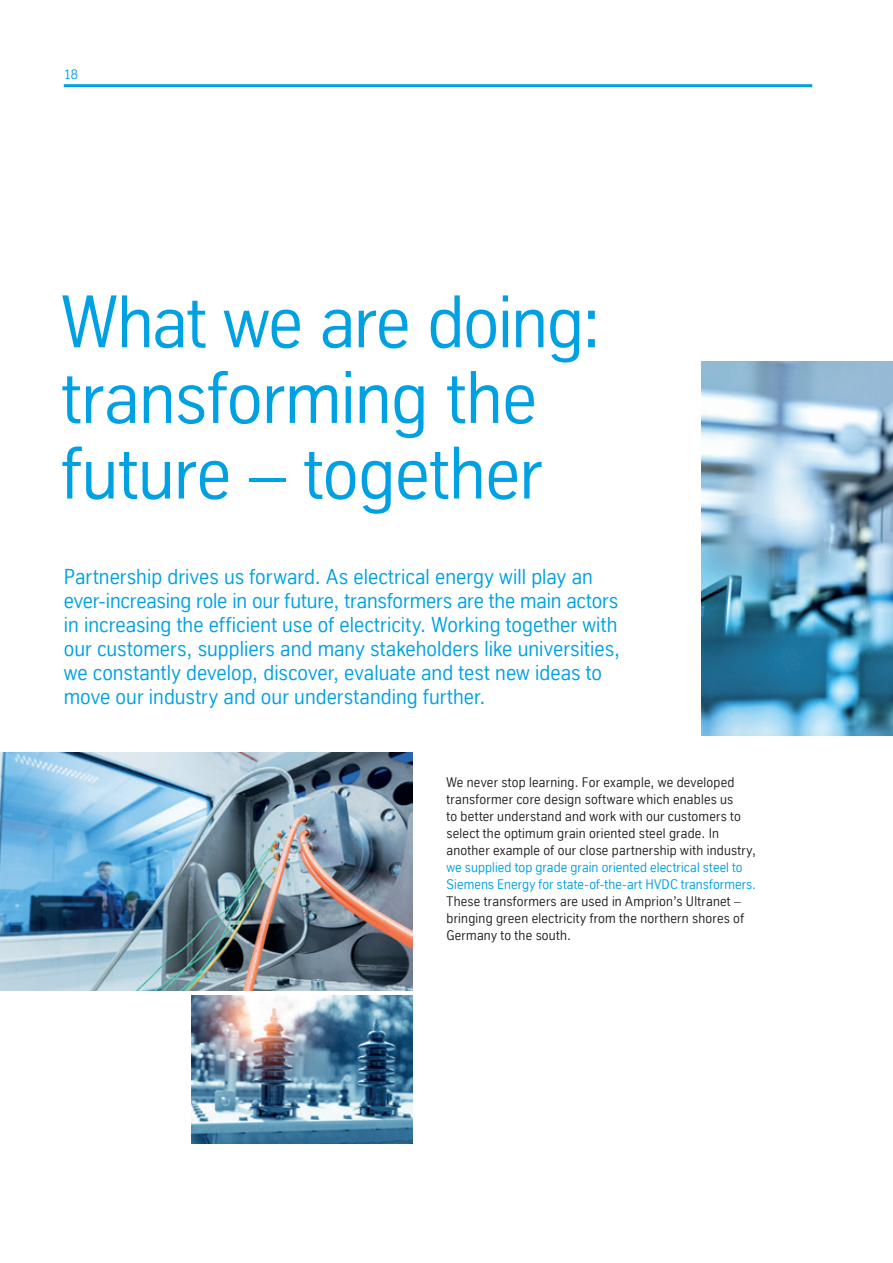
<style>
.page{position:relative;width:893px;height:1263px;background:#fff}
.page>*{position:absolute;margin:0;border:0;box-sizing:border-box;transform-origin:0 0}
.t1{font:72px/75.6px "TK Type";letter-spacing:-.01em;color:#00a1e3}
.t2{font:21px/24px "TK Type";color:#00a1e3}
.t3{font:13.5px/17px "TK Type";letter-spacing:.015em;color:#231f20}
.t4{font:13.5px/17px "TK Type";letter-spacing:.01em;color:#00a1e3}
</style>
<div class="page">
<img style="left:702px;top:361px;width:191px;height:375px">
<img style="left:191px;top:995px;width:221px;height:149px">
<img style="left:0;top:753px;width:412px;height:238px">
<hr style="left:64px;top:84px;width:748px;height:3px;background:#00a1e3">
<p class="t4" style="left:64px;top:65px;width:16px">18</p>
<h1 class="t1" style="left:62px;top:284px;width:542px">What we are doing: transforming the future – together</h1>
<p class="t2" style="left:64px;top:564px;width:558px">Partnership drives us forward. As electrical energy will play an ever-increasing role in our future, transformers are the main actors in increasing the efficient use of electricity. Working together with our customers, suppliers and many stakeholders like universities, we constantly develop, discover, evaluate and test new ideas to move our industry and our understanding further.</p>
<p class="t3" style="left:446px;top:773px;width:311px">We never stop learning. For example, we developed transformer core design software which enables us<br>to better understand and work with our customers to select the optimum grain oriented steel grade. In another example of our close partnership with industry,</p>
<p class="t4" style="left:446px;top:859px;width:311px">we supplied top grade grain oriented electrical steel to<br>Siemens Energy for state-of-the-art HVDC transformers.</p>
<p class="t3" style="left:446px;top:893px;width:299px">These transformers are used in Amprion’s Ultranet – bringing green electricity from the northern shores of<br>Germany to the south.</p>
</div>
